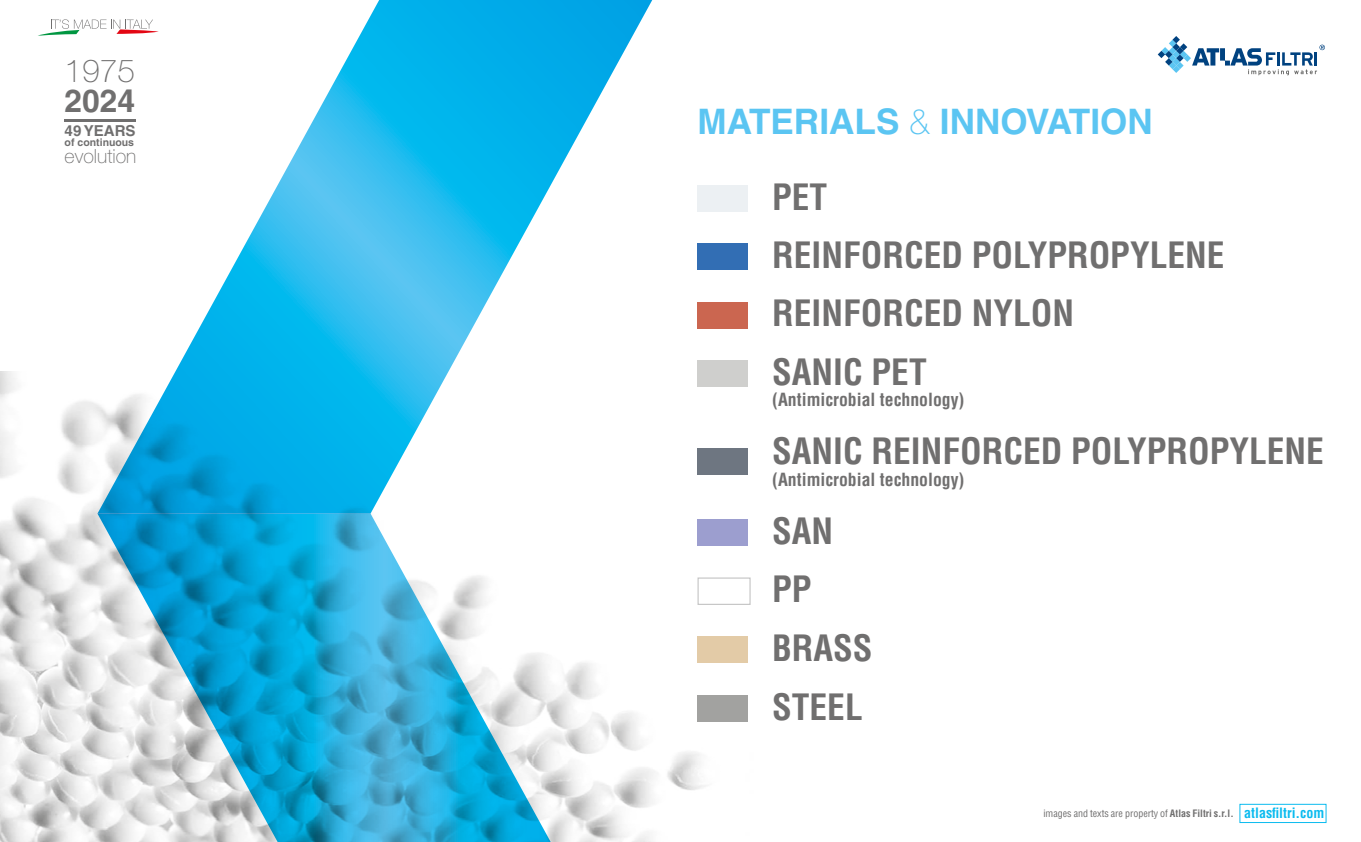
<style>
.page{position:relative;width:1361px;height:842px;background:#fff}
.page>*{position:absolute;margin:0;border:0;box-sizing:border-box;transform-origin:0 0}
.t1{font:700 condensed 35.4px/58.3px "Helvetica LT Std";color:#706f6f}
.t2{font:700 35.2px "Helvetica LT Std";color:#5bc5f2}
.t3{font:100 31.7px "Helvetica Neue LT Std";color:#706f6f}
.t4{font:700 31.7px "Helvetica LT Std";color:#706f6f}
.t5{font:100 19.5px "Helvetica Neue LT Std";color:#706f6f}
.t6{font:700 condensed 17.7px "Helvetica LT Std";color:#706f6f}
.t7{font:700 15.1px "Helvetica LT Std";color:#706f6f}
.t8{font:700 10.5px "Helvetica LT Std";color:#706f6f}
.t9{font:condensed 10px "Helvetica LT Std";color:#706f6f}
.s1{font-family:"Helvetica Neue LT Std";font-weight:100}
.s2{font-weight:700}
.s3{font-weight:700;font-size:14px;color:#0bbbef}
</style>
<div class="page">
<img style="left:0;top:371px;width:751px;height:471px">
<div style="left:697px;top:185px;width:51px;height:26px;background:#ecf0f3"></div>
<div style="left:697px;top:244px;width:51px;height:26px;background:#326eb4"></div>
<div style="left:697px;top:302px;width:51px;height:26px;background:#cb6650"></div>
<div style="left:697px;top:360px;width:51px;height:26px;background:#cfcfcd"></div>
<svg style="left:97px;top:0;width:573px;height:514px"></svg>
<svg style="left:97px;top:514px;width:573px;height:328px"></svg>
<div style="left:697px;top:577px;width:53px;height:28px;border:1px solid #c6c6c6"></div>
<div style="left:697px;top:636px;width:51px;height:27px;background:#e3cba7"></div>
<div style="left:697px;top:695px;width:51px;height:26px;background:#a2a2a0"></div>
<div style="left:697px;top:449px;width:51px;height:26px;background:#6e7681"></div>
<div style="left:697px;top:519px;width:51px;height:26px;background:#9c9ecf"></div>
<div style="left:1239px;top:804px;width:87px;height:19px;border:1px solid #0bbbef"></div>
<svg style="left:38px;top:19px;width:121px;height:17px"></svg>
<hr style="left:65px;top:119px;width:71px;height:3px;background:#706f6f">
<svg style="left:1157px;top:36px;width:168px;height:39px"></svg>
<p class="t3" style="left:65px;top:53px;width:72px">1975</p>
<p class="t4" style="left:65px;top:82px;width:72px">2024</p>
<p class="t7" style="left:65px;top:122px;width:73px">49 YEARS</p>
<p class="t8" style="left:65px;top:136px;width:71px">of continuous</p>
<p class="t5" style="left:65px;top:145px;width:73px">evolution</p>
<p class="t2" style="left:697px;top:100px;width:457px">MATERIALS <span class="s1">&amp;</span> INNOVATION</p>
<p class="t1" style="left:772px;top:167px;width:454px">PET<br>REINFORCED POLYPROPYLENE<br>REINFORCED NYLON<br>SANIC PET</p>
<p class="t6" style="left:772px;top:388px;width:194px">(Antimicrobial technology)</p>
<p class="t1" style="left:772px;top:422px;width:553px">SANIC REINFORCED POLYPROPYLENE</p>
<p class="t6" style="left:772px;top:468px;width:194px">(Antimicrobial technology)</p>
<p class="t1" style="left:772px;top:502px;width:62px">SAN</p>
<p class="t1" style="left:772px;top:560px;width:102px;line-height:58.6px">PP<br>BRASS<br>STEEL</p>
<p class="t9" style="left:1043px;top:807px;width:282px">images and texts are property of <span class="s2">Atlas Filtri s.r.l.</span> <span class="s3">atlasfiltri.com</span></p>
</div>
